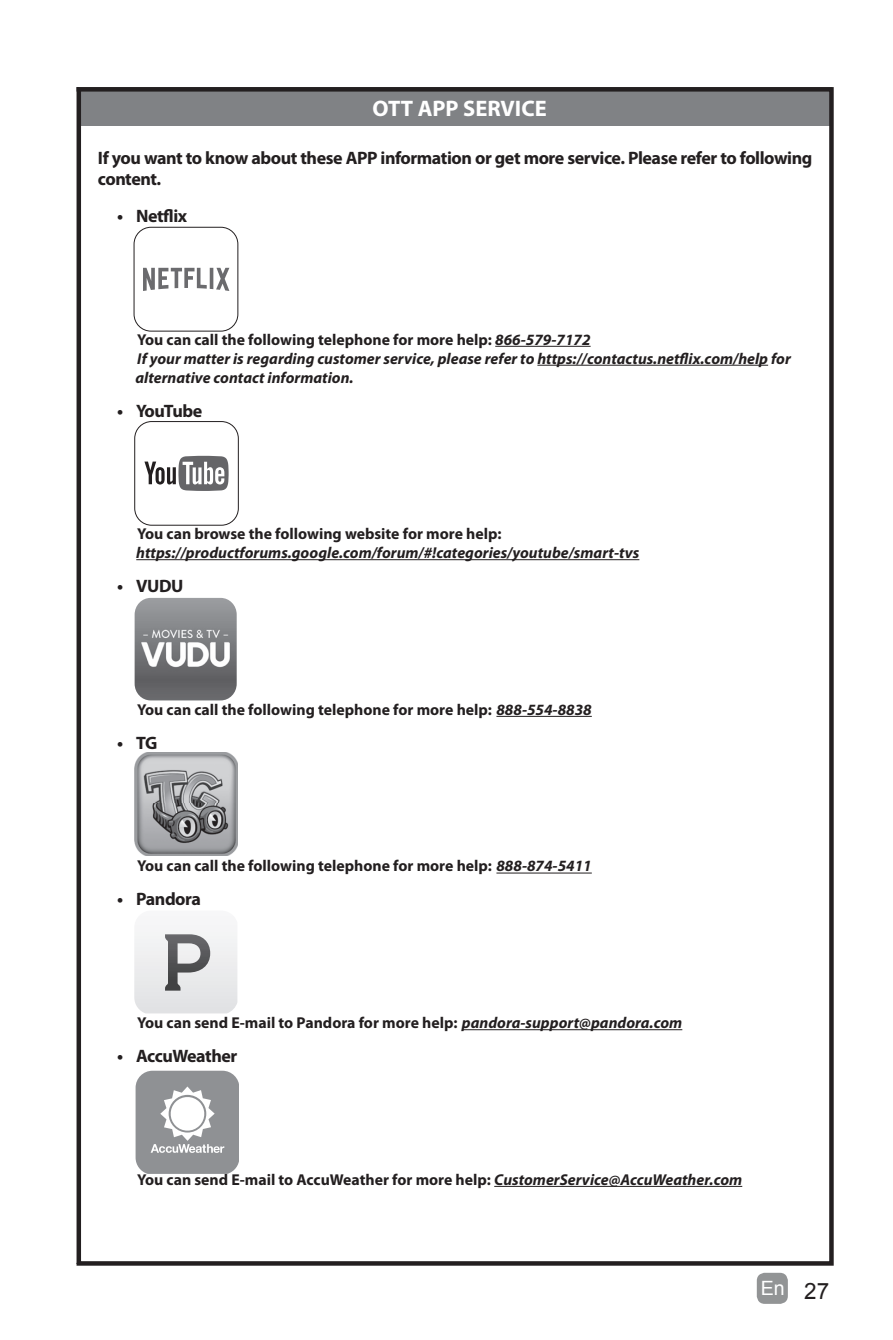
<style>
.page{position:relative;width:893px;height:1340px;background:#fff}
.page>*{position:absolute;margin:0;border:0;box-sizing:border-box;transform-origin:0 0}
.t1{font:700 22.5px "Myriad Pro";color:#fff}
.t2{font:19.8px "Arial";color:#fff}
.t3{font:700 18px/21.6px "Myriad Pro";letter-spacing:-.025em;color:#231f20}
.t4{font:700 18px "Myriad Pro";letter-spacing:-.045em;color:#231f20}
.t5{font:700 15.75px "Myriad Pro";color:#231f20}
.t6{font:italic 700 15.75px/18.9px "Myriad Pro";color:#231f20}
.s1{font-style:normal}
.s2{font-style:italic}
.s3{font-size:22.5px;color:#231f20}
</style>
<div class="page">
<div style="left:757px;top:1272px;width:31px;height:31px;background:#929495;border-radius:8px"></div>
<div style="left:79px;top:87px;width:752px;height:38px;background:#808285"></div>
<div style="left:77px;top:87px;width:757px;height:1178px;border:4px solid #231f20"></div>
<hr style="left:495px;top:346px;width:96px;height:1px;background:#231f20">
<hr style="left:537px;top:365px;width:231px;height:1px;background:#231f20">
<hr style="left:136px;top:559px;width:503px;height:1px;background:#231f20">
<hr style="left:496px;top:716px;width:96px;height:1px;background:#231f20">
<hr style="left:496px;top:872px;width:96px;height:1px;background:#231f20">
<hr style="left:462px;top:1029px;width:220px;height:1px;background:#231f20">
<hr style="left:494px;top:1185px;width:248px;height:1px;background:#231f20">
<svg style="left:135px;top:421px;width:103px;height:103px"></svg>
<img style="left:135px;top:752px;width:103px;height:103px">
<svg style="left:134px;top:932px;width:103px;height:81px"></svg>
<img style="left:165px;top:934px;width:45px;height:56px">
<svg style="left:143px;top:268px;width:86px;height:23px"></svg>
<div style="left:134px;top:227px;width:104px;height:104px;border:1px solid #231f20;border-radius:17px"></div>
<svg style="left:136px;top:1070px;width:103px;height:103px"></svg>
<img style="left:135px;top:598px;width:102px;height:102px">
<h1 class="t1" style="left:373px;top:94px;width:176px">OTT APP SERVICE</h1>
<p class="t3" style="left:98px;top:146px;width:716px">If you want to know about these APP information or get more service. Please refer to following content.</p>
<p class="t3" style="left:117px;top:204px;width:72px">• Netflix</p>
<p class="t6" style="left:136px;top:329px;width:657px"><span class="s1">You can call the following telephone for more help:</span> 866-579-7172<br>If your matter is regarding customer service, please refer to https://contactus.netflix.com/help for alternative contact information.</p>
<p class="t4" style="left:117px;top:399px;width:87px">• YouTube</p>
<p class="t5" style="left:137px;top:523px;width:366px">You can browse the following website for more help:</p>
<p class="t6" style="left:136px;top:543px;width:505px">https://productforums.google.com/forum/#!categories/youtube/smart-tvs</p>
<p class="t3" style="left:117px;top:574px;width:68px">• VUDU</p>
<p class="t5" style="left:137px;top:699px;width:456px">You can call the following telephone for more help: <span class="s2">888-554-8838</span></p>
<p class="t3" style="left:117px;top:731px;width:42px">• TG</p>
<p class="t5" style="left:137px;top:855px;width:456px">You can call the following telephone for more help: <span class="s2">888-874-5411</span></p>
<p class="t3" style="left:117px;top:888px;width:85px">• Pandora</p>
<p class="t5" style="left:137px;top:1012px;width:546px">You can send E-mail to Pandora for more help: <span class="s2">pandora-support@pandora.com</span></p>
<p class="t3" style="left:117px;top:1044px;width:122px">• AccuWeather</p>
<p class="t5" style="left:137px;top:1169px;width:606px">You can send E-mail to AccuWeather for more help: <span class="s2">CustomerService@AccuWeather.com</span></p>
<p class="t2" style="left:761px;top:1275px;width:70px">En <span class="s3">27</span></p>
</div>
